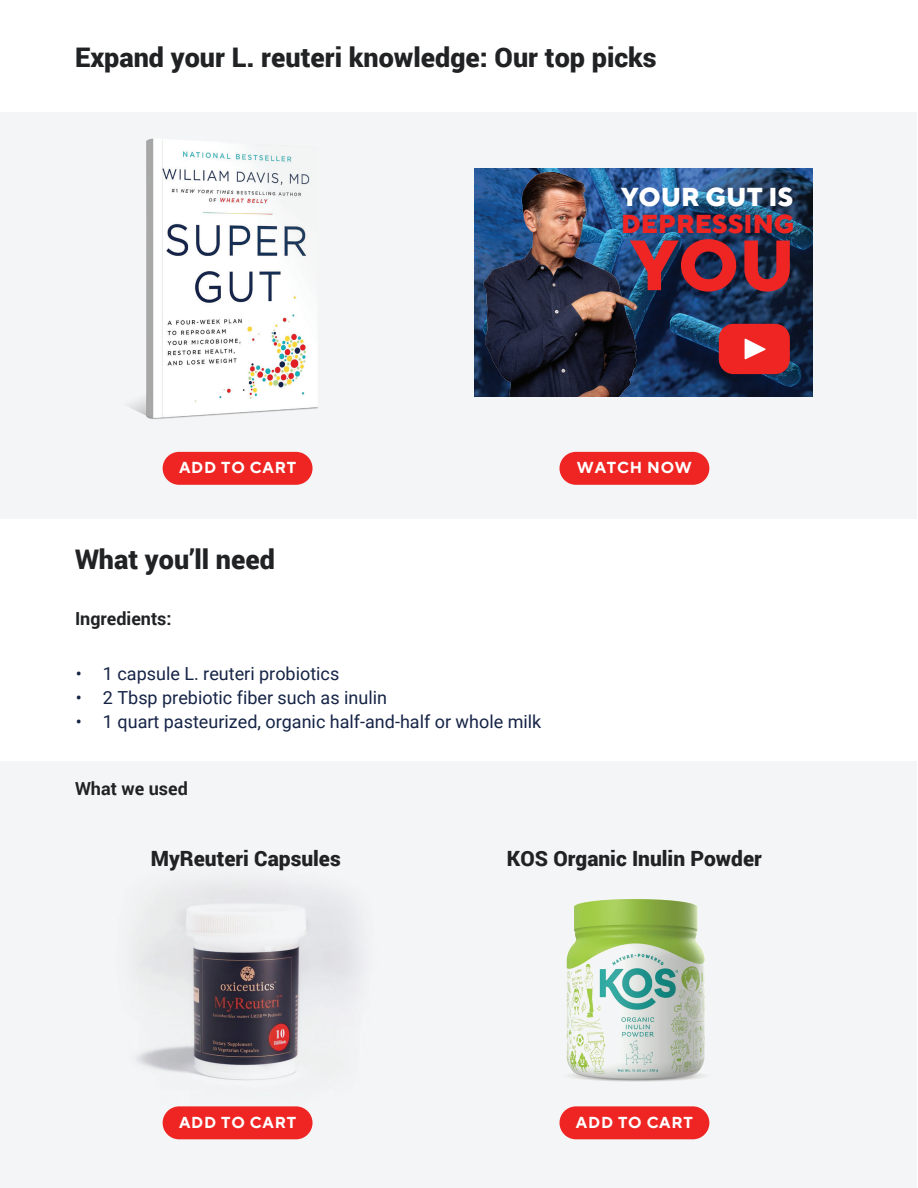
<style>
.page{position:relative;width:918px;height:1188px;background:#fff}
.page>*{position:absolute;margin:0;border:0;box-sizing:border-box;transform-origin:0 0}
.t1{font:800 70.95px "TT Norms Pro";color:#ee2523}
.t2{font:900 27px "Roboto";color:#212224}
.t3{font:800 25.95px "TT Norms Pro";color:#ee2523}
.t4{font:800 25.95px "TT Norms Pro";color:#fff}
.t5{font:900 21px "Roboto";color:#212224}
.t6{font:18px "Roboto";color:#162446}
.t7{font:700 18px "Roboto";color:#212224}
.t8{font:700 15.9px "TT Norms Pro";letter-spacing:.05em;color:#fff}
</style>
<div class="page">
<div style="left:1px;top:112px;width:916px;height:407px;background:#f4f5f6"></div>
<div style="left:1px;top:761px;width:916px;height:427px;background:#f4f5f6"></div>
<img style="left:128px;top:138px;width:190px;height:281px">
<img style="left:656px;top:169px;width:157px;height:227px">
<img style="left:474px;top:169px;width:182px;height:227px">
<svg style="left:719px;top:324px;width:71px;height:50px;background:#e43434"></svg>
<div style="left:163px;top:452px;width:150px;height:33px;background:#ee2523;border-radius:16px"></div>
<div style="left:559px;top:452px;width:150px;height:33px;background:#ee2523;border-radius:16px"></div>
<img style="left:136px;top:882px;width:222px;height:254px">
<div style="left:163px;top:1106px;width:150px;height:33px;background:#ee2523;border-radius:16px"></div>
<img style="left:560px;top:899px;width:150px;height:237px">
<div style="left:559px;top:1106px;width:150px;height:33px;background:#ee2523;border-radius:16px"></div>
<h2 class="t2" style="left:75px;top:39px;width:583px">Expand your L. reuteri knowledge: Our top picks</h2>
<h3 class="t4" style="left:621px;top:180px;width:174px">YOUR GUT IS</h3>
<h3 class="t3" style="left:621px;top:207px;width:175px">DEPRESSING</h3>
<h1 class="t1" style="left:631px;top:219px;width:166px">YOU</h1>
<p class="t8" style="left:179px;top:457px;width:119px">ADD TO CART</p>
<p class="t8" style="left:577px;top:457px;width:117px">WATCH NOW</p>
<h2 class="t2" style="left:75px;top:540px;width:201px">What you’ll need</h2>
<p class="t7" style="left:75px;top:606px;width:98px">Ingredients:</p>
<p class="t6" style="left:76px;top:661px;width:265px">• 1 capsule L. reuteri probiotics</p>
<p class="t6" style="left:76px;top:685px;width:313px">• 2 Tbsp prebiotic fiber such as inulin</p>
<p class="t6" style="left:76px;top:709px;width:467px">• 1 quart pasteurized, organic half-and-half or whole milk</p>
<p class="t7" style="left:75px;top:776px;width:114px">What we used</p>
<p class="t5" style="left:151px;top:843px;width:191px">MyReuteri Capsules</p>
<p class="t8" style="left:179px;top:1112px;width:119px">ADD TO CART</p>
<p class="t5" style="left:507px;top:843px;width:256px">KOS Organic Inulin Powder</p>
<p class="t8" style="left:576px;top:1112px;width:119px">ADD TO CART</p>
</div>
